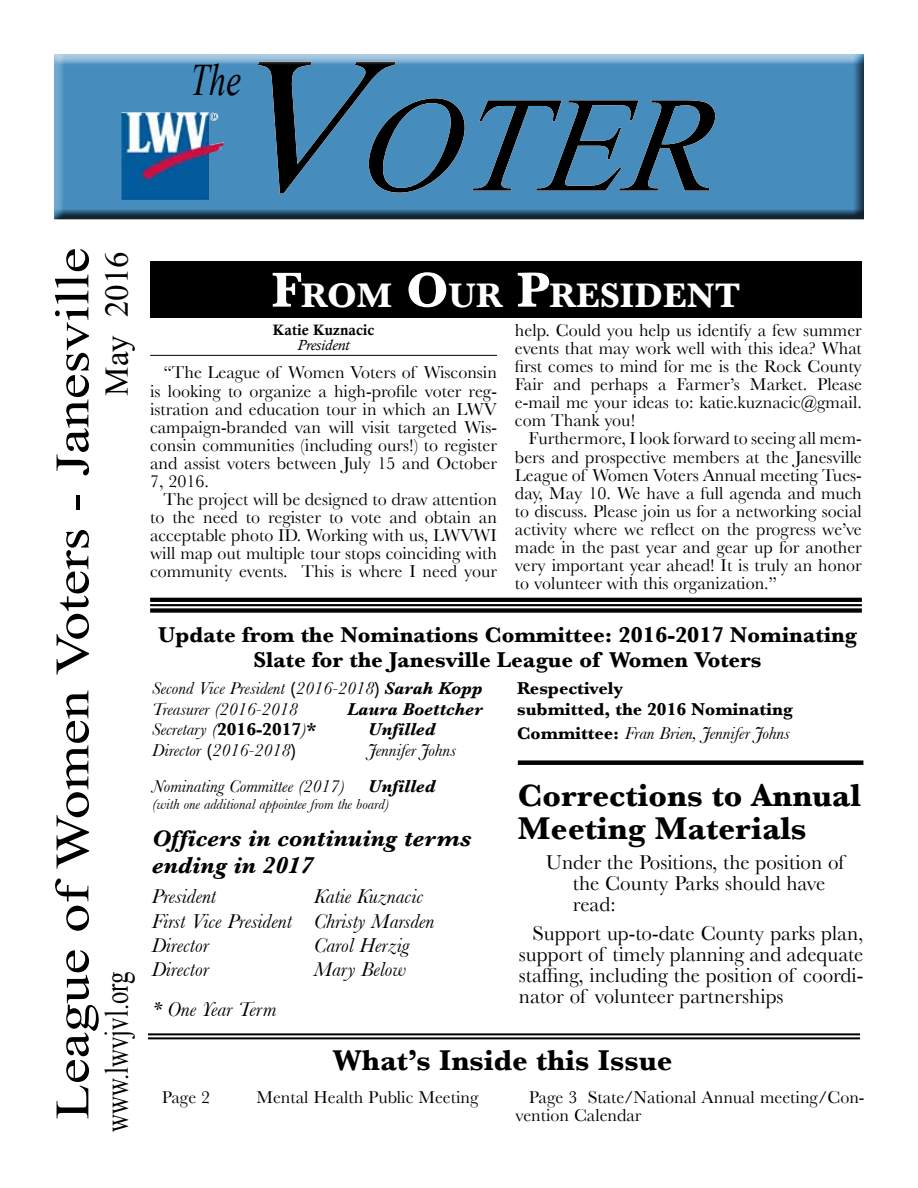
<style>
.page{position:relative;width:918px;height:1188px;background:#fff}
.page>*{position:absolute;margin:0;border:0;box-sizing:border-box;transform-origin:0 0}
.t1{font:48px "Times New Roman";color:#000;scale:1.21 1}
.t2{font:italic 45px "Times New Roman";color:#000;scale:.75 1}
.t3{font:700 35.7px "Baskerville";color:#fff}
.t4{font:700 33px/33.2px "Baskerville";color:#000}
.t5{font:33px "Times New Roman";color:#000;scale:.75 1}
.t6{font:33px "Times New Roman";color:#000}
.t7{font:700 30px "Baskerville";color:#000}
.t8{font:italic 700 24px/27.6px "Baskerville";color:#000}
.t9{font:700 22.5px/25.8px "Baskerville";color:#000;text-align:center}
.t10{font:21px/21.1px "Baskerville";color:#000}
.t11{font:italic 21px/24.2px "Baskerville";color:#000}
.t12{font:18px/18.1px "Baskerville";color:#000;text-align:justify}
.t13{font:italic 18px/20.7px "Baskerville";color:#000}
.t14{font:700 18px/20.7px "Baskerville";color:#000}
.t15{font:italic 700 18px "Baskerville";color:#000}
.t16{font:italic 15px "Baskerville";color:#000}
.t17{font:15px "Calis MT Bol";color:#000}
.t18{font:italic 15px "Calisto";color:#000}
.s1{font-size:51px}
.s2{font-weight:700;font-style:normal}
.s3{font-weight:700}
</style>
<div class="page">
<div style="left:53px;top:47px;width:822px;height:183px;background:#000;opacity:.75"></div>
<img style="left:122px;top:112px;width:103px;height:88px">
<hr style="left:148px;top:1033px;width:712px;height:2px;background:#000">
<hr style="left:148px;top:1037px;width:712px;height:2px;background:#000">
<hr style="left:150px;top:355px;width:347px;height:1px;background:#000">
<div style="left:150px;top:261px;width:712px;height:57px;background:#000"></div>
<hr style="left:150px;top:598px;width:712px;height:4px;background:#000">
<hr style="left:150px;top:604px;width:712px;height:2px;background:#000">
<div style="left:150px;top:608px;width:712px;height:5px;background:#000"></div>
<div style="left:518px;top:760px;width:345px;height:5px;background:#000"></div>
<h2 class="t2" style="left:190px;top:49px;width:69px">The</h2>
<h1 class="t1" style="left:40px;top:1120px;width:722px;rotate:-90deg">League of Women Voters - Janesville</h1>
<h3 class="t6" style="left:95px;top:396px;width:146px;rotate:-90deg">May 2016</h3>
<h3 class="t5" style="left:95px;top:1132px;width:215px;rotate:-90deg">www.lwvjvl.org</h3>
<h3 class="t3" style="left:271px;top:274px;width:470px"><span class="s1">F</span>ROM <span class="s1">O</span>UR <span class="s1">P</span>RESIDENT</h3>
<p class="t17" style="left:273px;top:321px;width:103px">Katie Kuznacic</p>
<p class="t18" style="left:297px;top:336px;width:54px">President</p>
<p class="t12" style="left:150px;top:363px;width:348px;text-indent:14px">“The League of Women Voters of Wisconsin is looking to organize a high-profile voter reg&shy;istration and education tour in which an LWV campaign-branded van will visit targeted Wis&shy;consin communities (including ours!) to register and assist voters between July 15 and October 7, 2016.</p>
<p class="t12" style="left:150px;top:490px;width:348px;text-indent:14px">The project will be designed to draw attention to the need to register to vote and obtain an acceptable photo ID. Working with us, LWVWI will map out multiple tour stops coinciding with community events. This is where I need your</p>
<p class="t12" style="left:515px;top:321px;width:348px">help. Could you help us identify a few summer events that may work well with this idea? What first comes to mind for me is the Rock County Fair and perhaps a Farmer’s Market. Please e-mail me your ideas to: katie.kuznacic@gmail. com Thank you!</p>
<p class="t12" style="left:515px;top:429px;width:348px;text-indent:14px">Furthermore, I look forward to seeing all mem&shy;bers and prospective members at the Janesville League of Women Voters Annual meeting Tues&shy;day, May 10. We have a full agenda and much to discuss. Please join us for a networking social activity where we reflect on the progress we’ve made in the past year and gear up for another very important year ahead! It is truly an honor to volunteer with this organization.”</p>
<p class="t9" style="left:158px;top:621px;width:700px">Update from the Nominations Committee: 2016-2017 Nominating<br>Slate for the Janesville League of Women Voters</p>
<p class="t13" style="left:152px;top:678px;width:331px">Second Vice President <span class="s2">(</span>2016-2018<span class="s2">)</span> <span class="s3">Sarah Kopp<br></span>Treasurer (2016-2018</p>
<p class="t15" style="left:347px;top:698px;width:137px">Laura Boettcher</p>
<p class="t13" style="left:152px;top:719px;width:166px">Secretary (<span class="s2">2016-2017</span>)<span class="s2">*</span></p>
<p class="t15" style="left:368px;top:719px;width:69px">Unfilled</p>
<p class="t13" style="left:152px;top:740px;width:146px">Director <span class="s2">(</span>2016-2018<span class="s2">)</span></p>
<p class="t13" style="left:368px;top:740px;width:89px">Jennifer Johns</p>
<p class="t13" style="left:152px;top:775px;width:194px">Nominating Committee (2017)</p>
<p class="t15" style="left:368px;top:775px;width:69px">Unfilled</p>
<p class="t16" style="left:152px;top:795px;width:238px">(with one additional appointee from the board)</p>
<h3 class="t8" style="left:152px;top:824px;width:321px">Officers in continuing terms ending in 2017</h3>
<p class="t11" style="left:152px;top:884px;width:66px">President</p>
<p class="t11" style="left:152px;top:884px;width:284px;text-indent:162px">Katie Kuznacic<br>First Vice President Christy Marsden<br>Director</p>
<p class="t11" style="left:314px;top:933px;width:97px">Carol Herzig</p>
<p class="t11" style="left:152px;top:957px;width:59px">Director</p>
<p class="t11" style="left:314px;top:957px;width:94px">Mary Below</p>
<p class="t11" style="left:152px;top:997px;width:126px">* One Year Term</p>
<p class="t14" style="left:517px;top:678px;width:277px">Respectively<br>submitted, the 2016 Nominating</p>
<p class="t13" style="left:517px;top:722px;width:274px"><span class="s2">Committee:</span> Fran Brien, Jennifer Johns</p>
<h3 class="t4" style="left:518px;top:779px;width:345px">Corrections to Annual<br>Meeting Materials</h3>
<p class="t10" style="left:573px;top:852px;width:273px;text-indent:-27px">Under the Positions, the position of the County Parks should have read:</p>
<p class="t10" style="left:519px;top:922px;width:346px;text-align:justify;text-indent:14px">Support up-to-date County parks plan, support of timely planning and adequate staffing, including the position of coordi&shy;nator of volunteer partnerships</p>
<h3 class="t7" style="left:333px;top:1042px;width:341px">What’s Inside this Issue</h3>
<p class="t12" style="left:162px;top:1088px;width:50px">Page 2</p>
<p class="t12" style="left:256px;top:1088px;width:224px">Mental Health Public Meeting</p>
<p class="t12" style="left:515px;top:1088px;width:351px;text-indent:14px">Page 3 State/National Annual meeting/Con&shy;vention Calendar</p>
</div>
